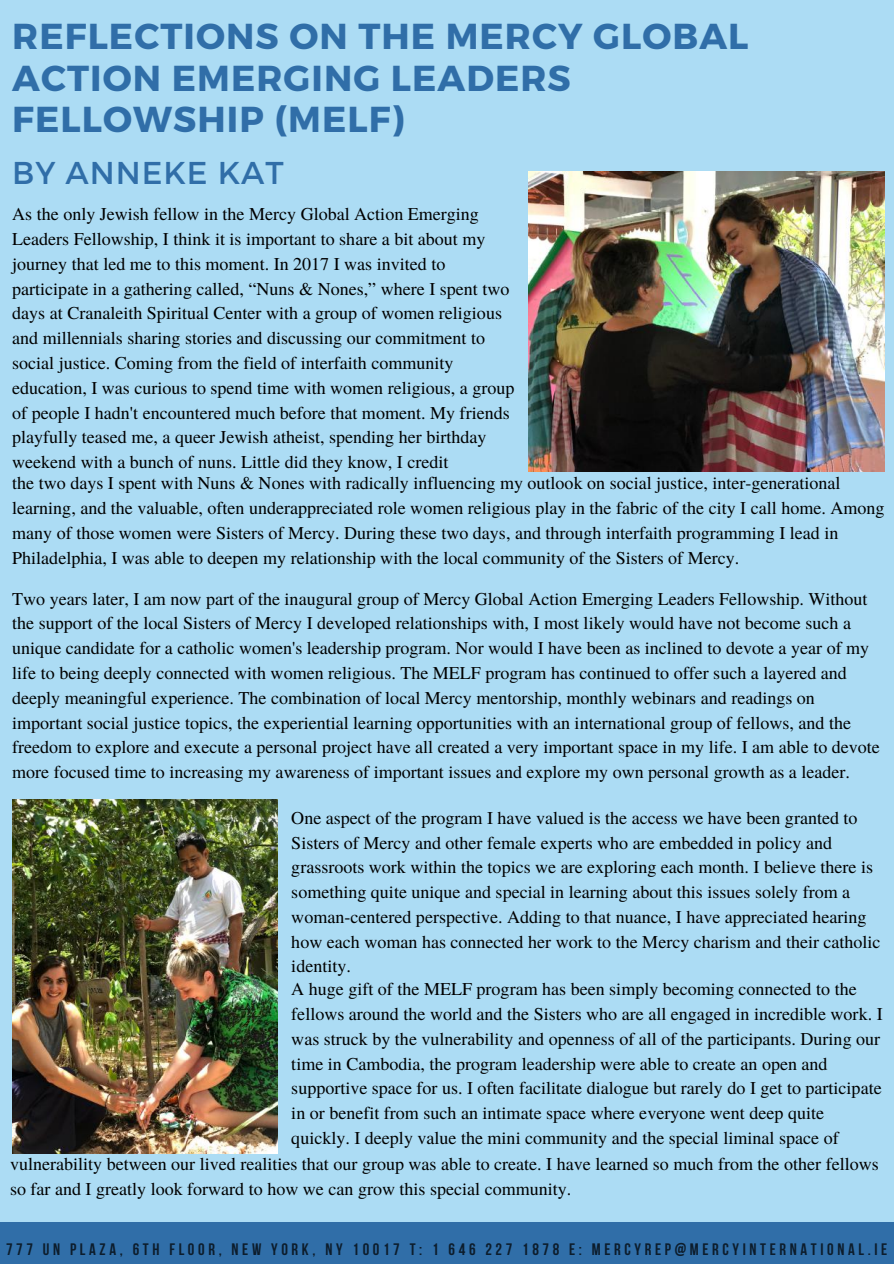
<style>
.page{position:relative;width:894px;height:1264px;background:#fff}
.page>*{position:absolute;margin:0;border:0;box-sizing:border-box;transform-origin:0 0}
.t1{font:700 36px/41.7px "Montserrat";letter-spacing:.03em;color:#306ea8}
.t2{font:31.5px "Montserrat";letter-spacing:.03em;color:#306ea8}
.t3{font:18px/24.8px "Te X Gyre Termes";color:#000}
.t4{font:700 16.5px "Bebas Neue";letter-spacing:.22em;color:#000}
</style>
<div class="page">
<div style="left:0;top:0;width:893px;height:1241px;background:#acdcf4"></div>
<div style="left:1px;top:1222px;width:892px;height:41px;background:#306ea8"></div>
<img style="left:12px;top:799px;width:265px;height:354px">
<img style="left:528px;top:172px;width:356px;height:299px">
<h1 class="t1" style="left:12px;top:14px;width:737px">REFLECTIONS ON THE MERCY GLOBAL<br>ACTION EMERGING LEADERS<br>FELLOWSHIP (MELF)</h1>
<h2 class="t2" style="left:12px;top:152px;width:273px">BY ANNEKE KAT</h2>
<p class="t3" style="left:12px;top:201px;width:503px">As the only Jewish fellow in the Mercy Global Action Emerging Leaders Fellowship, I think it is important to share a bit about my journey that led me to this moment. In 2017 I was invited to participate in a gathering called, “Nuns &amp; Nones,” where I spent two days at Cranaleith Spiritual Center with a group of women religious and millennials sharing stories and discussing our commitment to social justice. Coming from the field of interfaith community education, I was curious to spend time with women religious, a group of people I hadn't encountered much before that moment. My friends playfully teased me, a queer Jewish atheist, spending her birthday weekend with a bunch of nuns. Little did they know, I credit</p>
<p class="t3" style="left:12px;top:470px;width:873px">the two days I spent with Nuns &amp; Nones with radically influencing my outlook on social justice, inter-generational learning, and the valuable, often underappreciated role women religious play in the fabric of the city I call home. Among many of those women were Sisters of Mercy. During these two days, and through interfaith programming I lead in Philadelphia, I was able to deepen my relationship with the local community of the Sisters of Mercy.</p>
<p class="t3" style="left:12px;top:585px;width:868px">Two years later, I am now part of the inaugural group of Mercy Global Action Emerging Leaders Fellowship. Without the support of the local Sisters of Mercy I developed relationships with, I most likely would have not become such a unique candidate for a catholic women's leadership program. Nor would I have been as inclined to devote a year of my life to being deeply connected with women religious. The MELF program has continued to offer such a layered and deeply meaningful experience. The combination of local Mercy mentorship, monthly webinars and readings on important social justice topics, the experiential learning opportunities with an international group of fellows, and the freedom to explore and execute a personal project have all created a very important space in my life. I am able to devote more focused time to increasing my awareness of important issues and explore my own personal growth as a leader.</p>
<p class="t3" style="left:291px;top:804px;width:590px">One aspect of the program I have valued is the access we have been granted to Sisters of Mercy and other female experts who are embedded in policy and grassroots work within the topics we are exploring each month. I believe there is something quite unique and special in learning about this issues solely from a woman-centered perspective. Adding to that nuance, I have appreciated hearing how each woman has connected her work to the Mercy charism and their catholic identity.</p>
<p class="t3" style="left:291px;top:975px;width:592px">A huge gift of the MELF program has been simply becoming connected to the fellows around the world and the Sisters who are all engaged in incredible work. I was struck by the vulnerability and openness of all of the participants. During our time in Cambodia, the program leadership were able to create an open and supportive space for us. I often facilitate dialogue but rarely do I get to participate in or benefit from such an intimate space where everyone went deep quite quickly. I deeply value the mini community and the special liminal space of</p>
<p class="t3" style="left:10px;top:1150px;width:870px">vulnerability between our lived realities that our group was able to create. I have learned so much from the other fellows so far and I greatly look forward to how we can grow this special community.</p>
<p class="t4" style="left:6px;top:1242px;width:882px">777 UN PLAZA, 6TH FLOOR, NEW YORK, NY 10017 T: 1 646 227 1878 E: MERCYREP@MERCYINTERNATIONAL.IE</p>
</div>
